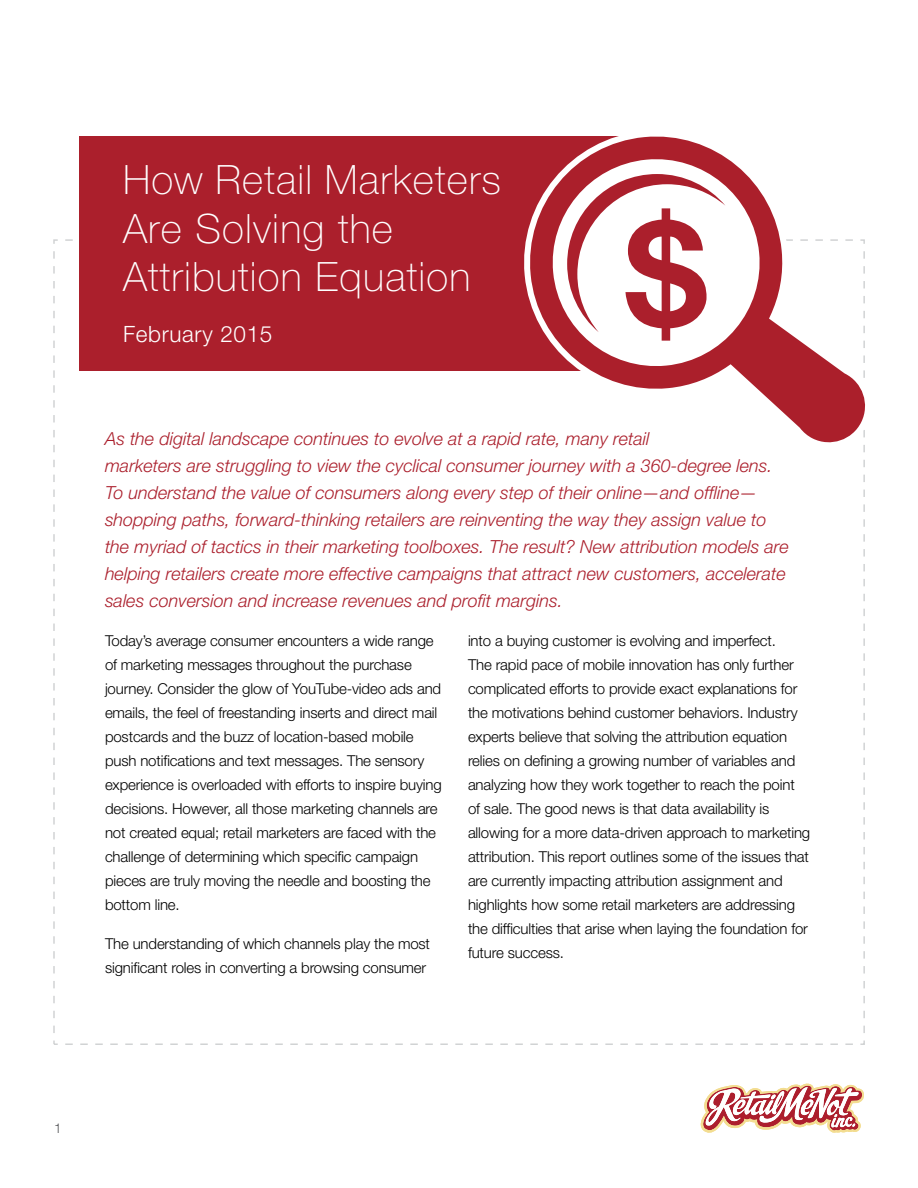
<style>
.page{position:relative;width:918px;height:1188px;background:#fff}
.page>*{position:absolute;margin:0;border:0;box-sizing:border-box;transform-origin:0 0}
.t1{font:700 145.35px "Helvetica Neue LT Std";color:#ab1f2c}
.t2{font:100 40.5px/48.6px "Helvetica Neue LT Std";letter-spacing:.03em;color:#fff}
.t3{font:300 22.5px "Helvetica Neue LT Std";letter-spacing:.03em;color:#fff}
.t4{font:italic 300 18px/27px "Helvetica Neue LT Std";color:#ab1f2c}
.t5{font:300 15px/24px "Helvetica Neue LT Std";letter-spacing:-.01em;color:#000}
.t6{font:300 13.5px "Helvetica Neue LT Std";color:#58595b}
</style>
<div class="page">
<svg style="left:701px;top:1083px;width:163px;height:50px"></svg>
<div style="left:80px;top:136px;width:577px;height:235px;background:#ab1f2c"></div>
<svg style="left:544px;top:136px;width:321px;height:317px"></svg>
<svg style="left:65px;top:174px;width:792px;height:158px"></svg>
<h2 class="t2" style="left:123px;top:155px;width:379px">How Retail Marketers<br>Are Solving the<br>Attribution Equation</h2>
<h3 class="t3" style="left:123px;top:320px;width:151px">February 2015</h3>
<h1 class="t1" style="left:626px;top:184px;width:82px">$</h1>
<p class="t4" style="left:105px;top:425px;width:685px">As the digital landscape continues to evolve at a rapid rate, many retail<br>marketers are struggling to view the cyclical consumer journey with a 360-degree lens.<br>To understand the value of consumers along every step of their online—and offline— shopping paths, forward-thinking retailers are reinventing the way they assign value to the myriad of tactics in their marketing toolboxes. The result? New attribution models are helping retailers create more effective campaigns that attract new customers, accelerate sales conversion and increase revenues and profit margins.</p>
<p class="t5" style="left:105px;top:629px;width:338px">Today’s average consumer encounters a wide range of marketing messages throughout the purchase journey. Consider the glow of YouTube-video ads and emails, the feel of freestanding inserts and direct mail postcards and the buzz of location-based mobile push notifications and text messages. The sensory experience is overloaded with efforts to inspire buying decisions. However, all those marketing channels are not created equal; retail marketers are faced with the challenge of determining which specific campaign pieces are truly moving the needle and boosting the bottom line.</p>
<p class="t5" style="left:105px;top:932px;width:327px">The understanding of which channels play the most significant roles in converting a browsing consumer</p>
<p class="t5" style="left:468px;top:629px;width:344px">into a buying customer is evolving and imperfect.<br>The rapid pace of mobile innovation has only further complicated efforts to provide exact explanations for the motivations behind customer behaviors. Industry experts believe that solving the attribution equation relies on defining a growing number of variables and analyzing how they work together to reach the point of sale. The good news is that data availability is allowing for a more data-driven approach to marketing attribution. This report outlines some of the issues that are currently impacting attribution assignment and highlights how some retail marketers are addressing the difficulties that arise when laying the foundation for future success.</p>
<p class="t6" style="left:54px;top:1120px;width:9px">1</p>
</div>
